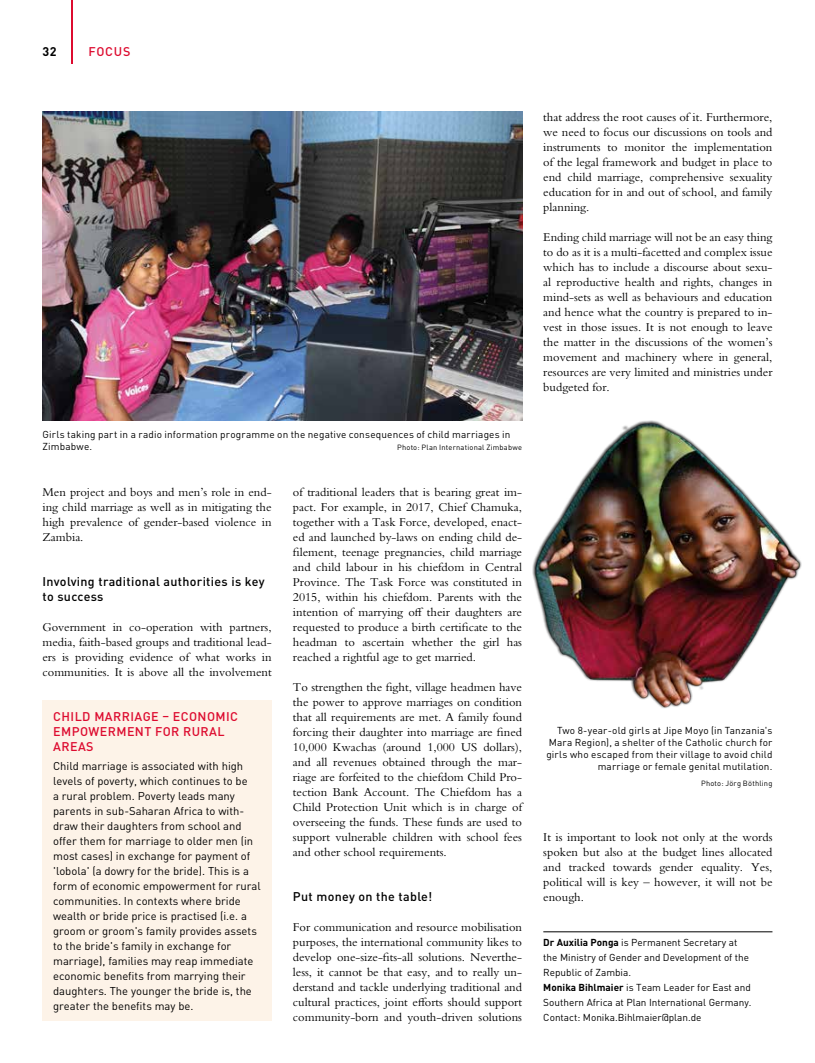
<style>
.page{position:relative;width:815px;height:1063px;background:#fff}
.page>*{position:absolute;margin:0;border:0;box-sizing:border-box;transform-origin:0 0}
.t1{font:12.5px/15px "Bembo Std";color:#000;text-align:justify}
.t2{font:500 12.5px/15px "DIN Pro";letter-spacing:.025em;color:#000}
.t3{font:500 12.5px/15px "DIN Pro";letter-spacing:.035em;color:#dd0b2f}
.t4{font:700 12.5px "DIN Pro";color:#000}
.t5{font:11.25px/15px "DIN Pro";color:#000}
.t6{font:10px/15px "DIN Pro";letter-spacing:.01em;color:#000}
.t7{font:7.5px "DIN Pro";letter-spacing:.025em;color:#000}
.s1{font-weight:700}
</style>
<div class="page">
<hr style="left:71px;top:0;width:2px;height:64px;background:#dd0b2f">
<hr style="left:543px;top:932px;width:229px;height:1px;background:#000">
<div style="left:43px;top:701px;width:229px;height:320px;background:#fdf3e8"></div>
<img style="left:43px;top:112px;width:479px;height:309px">
<img style="left:532px;top:420px;width:270px;height:288px">
<p class="t4" style="left:43px;top:43px;width:16px">32</p>
<p class="t3" style="left:89px;top:44px;width:43px">FOCUS</p>
<p class="t6" style="left:43px;top:428px;width:470px;line-height:12px">Girls taking part in a radio information programme on the negative consequences of child marriages in<br>Zimbabwe.</p>
<p class="t7" style="left:397px;top:442px;width:126px">Photo: Plan International Zimbabwe</p>
<p class="t1" style="left:43px;top:485px;width:231px">Men project and boys and men’s role in end&shy;ing child marriage as well as in mitigating the high prevalence of gender-based violence in Zambia.</p>
<p class="t2" style="left:43px;top:574px;width:224px">Involving traditional authorities is key to success</p>
<p class="t1" style="left:43px;top:620px;width:231px">Government in co-operation with partners, media, faith-based groups and traditional lead&shy;ers is providing evidence of what works in communities. It is above all the involvement</p>
<p class="t3" style="left:53px;top:709px;width:186px">CHILD MARRIAGE – ECONOMIC<br>EMPOWERMENT FOR RURAL<br>AREAS</p>
<p class="t5" style="left:53px;top:758px;width:209px">Child marriage is associated with high levels of poverty, which continues to be<br>a rural problem. Poverty leads many parents in sub-Saharan Africa to with&shy;draw their daughters from school and offer them for marriage to older men (in most cases) in exchange for payment of 'lobola' (a dowry for the bride). This is a form of economic empowerment for rural communities. In contexts where bride wealth or bride price is practised (i.e. a groom or groom's family provides assets to the bride's family in exchange for marriage), families may reap immediate economic benefits from marrying their daughters. The younger the bride is, the greater the benefits may be.</p>
<p class="t1" style="left:293px;top:485px;width:231px">of traditional leaders that is bearing great im&shy;pact. For example, in 2017, Chief Chamuka, together with a Task Force, developed, enact&shy;ed and launched by-laws on ending child de&shy;filement, teenage pregnancies, child marriage and child labour in his chiefdom in Central Province. The Task Force was constituted in 2015, within his chiefdom. Parents with the intention of marrying off their daughters are requested to produce a birth certificate to the headman to ascertain whether the girl has reached a rightful age to get married.</p>
<p class="t1" style="left:293px;top:680px;width:231px">To strengthen the fight, village headmen have the power to approve marriages on condition that all requirements are met. A family found forcing their daughter into marriage are fined 10,000 Kwachas (around 1,000 US dollars), and all revenues obtained through the mar&shy;riage are forfeited to the chiefdom Child Pro&shy;tection Bank Account. The Chiefdom has a Child Protection Unit which is in charge of overseeing the funds. These funds are used to support vulnerable children with school fees and other school requirements.</p>
<p class="t2" style="left:293px;top:889px;width:141px">Put money on the table!</p>
<p class="t1" style="left:293px;top:920px;width:231px">For communication and resource mobilisation purposes, the international community likes to develop one-size-fits-all solutions. Neverthe&shy;less, it cannot be that easy, and to really un&shy;derstand and tackle underlying traditional and cultural practices, joint efforts should support community-born and youth-driven solutions</p>
<p class="t1" style="left:543px;top:110px;width:231px">that address the root causes of it. Furthermore, we need to focus our discussions on tools and instruments to monitor the implementation of the legal framework and budget in place to end child marriage, comprehensive sexuality education for in and out of school, and family planning.</p>
<p class="t1" style="left:543px;top:230px;width:231px">Ending child marriage will not be an easy thing to do as it is a multi-facetted and complex issue which has to include a discourse about sexu&shy;al reproductive health and rights, changes in mind-sets as well as behaviours and education and hence what the country is prepared to in&shy;vest in those issues. It is not enough to leave the matter in the discussions of the women’s movement and machinery where in general, resources are very limited and ministries under budgeted for.</p>
<p class="t6" style="left:546px;top:724px;width:228px;line-height:12px;text-align:right">Two 8-year-old girls at Jipe Moyo (in Tanzania's Mara Region), a shelter of the Catholic church for girls who escaped from their village to avoid child marriage or female genital mutilation.</p>
<p class="t7" style="left:701px;top:778px;width:73px">Photo: Jörg Böthling</p>
<p class="t1" style="left:543px;top:830px;width:231px">It is important to look not only at the words spoken but also at the budget lines allocated and tracked towards gender equality. Yes, political will is key – however, it will not be enough.</p>
<p class="t6" style="left:543px;top:935px;width:210px"><span class="s1">Dr Auxilia Ponga</span> is Permanent Secretary at the Ministry of Gender and Development of the Republic of Zambia.<br><span class="s1">Monika Bihlmaier</span> is Team Leader for East and Southern Africa at Plan International Germany.<br>Contact: Monika.Bihlmaier@plan.de</p>
</div>
